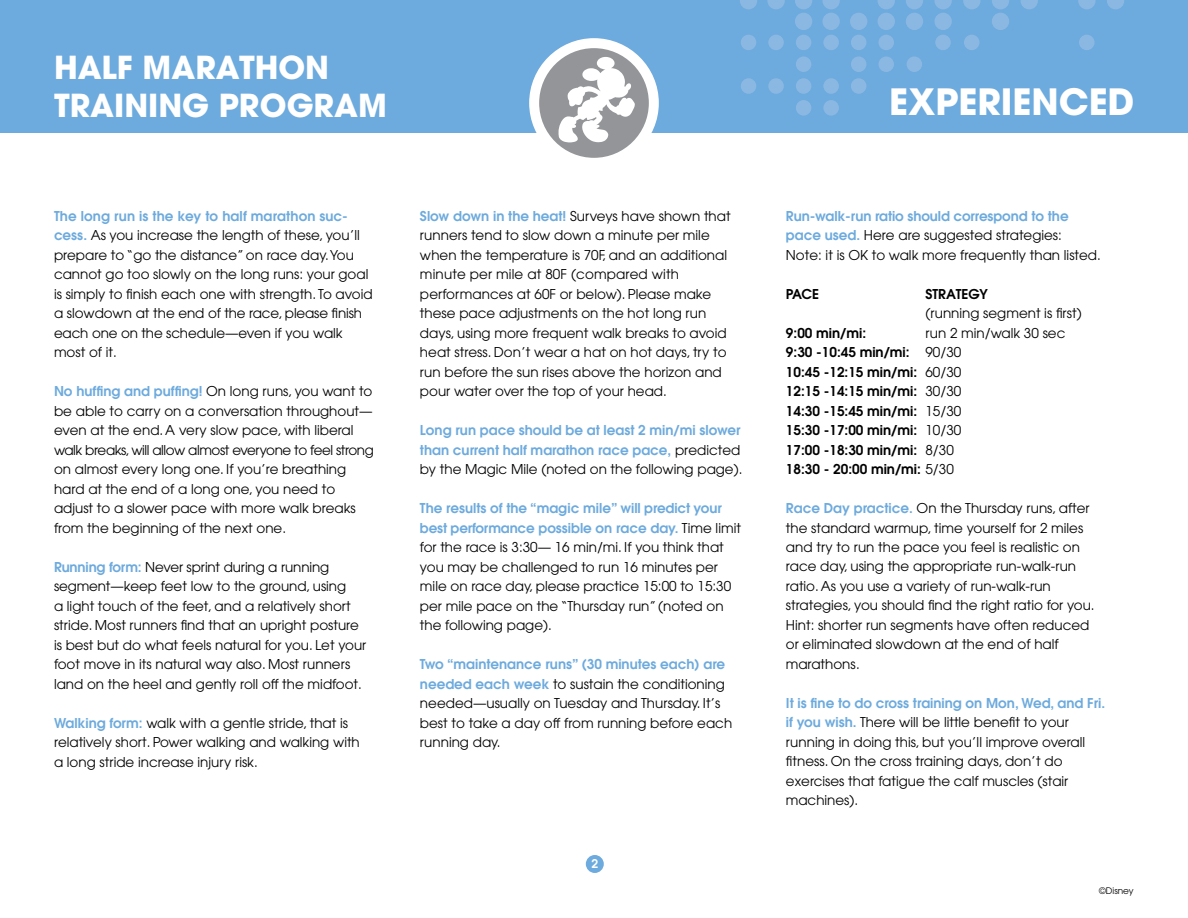
<style>
.page{position:relative;width:1188px;height:918px;background:#fff}
.page>*{position:absolute;margin:0;border:0;box-sizing:border-box;transform-origin:0 0}
.t1{font:700 36px "Avant Garde";color:#fff}
.t2{font:700 31.5px/37.8px "Avant Garde";color:#fff}
.t3{font:13.5px/19.5px "Avant Garde";color:#000}
.t4{font:600 13.5px/19.5px "Avant Garde";color:#000}
.t5{font:600 13.5px/19.5px "Avant Garde";color:#6daadd}
.t6{font:600 12px "Avant Garde";color:#fff}
.t7{font:9px "Avant Garde";color:#000}
.s1{font-weight:600;color:#6daadd}
.s2{font-weight:400;color:#000}
.s3{font-weight:400}
</style>
<div class="page">
<div style="left:0;top:0;width:1188px;height:133px;background:#6daadd"></div>
<div style="left:586px;top:855px;width:18px;height:18px;background:#6daadd;border-radius:50%"></div>
<svg style="left:529px;top:38px;width:130px;height:120px"></svg>
<svg style="left:878px;top:0;width:17px;height:9px"></svg>
<svg style="left:1107px;top:0;width:17px;height:9px"></svg>
<svg style="left:1078px;top:0;width:18px;height:9px"></svg>
<svg style="left:1021px;top:0;width:17px;height:9px"></svg>
<svg style="left:992px;top:0;width:17px;height:9px"></svg>
<svg style="left:963px;top:0;width:18px;height:9px"></svg>
<svg style="left:934px;top:0;width:18px;height:9px"></svg>
<svg style="left:906px;top:0;width:17px;height:9px"></svg>
<div style="left:851px;top:78px;width:15px;height:16px;background:#8ab8e2;border-radius:50%"></div>
<svg style="left:822px;top:0;width:18px;height:9px"></svg>
<div style="left:823px;top:78px;width:16px;height:16px;background:#8ab8e2;border-radius:50%"></div>
<svg style="left:795px;top:0;width:17px;height:9px"></svg>
<div style="left:796px;top:78px;width:15px;height:16px;background:#8ab8e2;border-radius:50%"></div>
<svg style="left:767px;top:0;width:18px;height:9px"></svg>
<div style="left:768px;top:78px;width:16px;height:16px;background:#8ab8e2;border-radius:50%"></div>
<svg style="left:740px;top:0;width:17px;height:9px"></svg>
<div style="left:741px;top:78px;width:15px;height:16px;background:#8ab8e2;border-radius:50%"></div>
<div style="left:823px;top:100px;width:16px;height:16px;background:#8ab8e2;border-radius:50%"></div>
<div style="left:796px;top:100px;width:15px;height:16px;background:#8ab8e2;border-radius:50%"></div>
<div style="left:878px;top:35px;width:16px;height:15px;background:#8ab8e2;border-radius:50%"></div>
<div style="left:1079px;top:35px;width:16px;height:15px;background:#8ab8e2;border-radius:50%"></div>
<div style="left:964px;top:35px;width:16px;height:15px;background:#8ab8e2;border-radius:50%"></div>
<div style="left:935px;top:35px;width:16px;height:15px;background:#8ab8e2;border-radius:50%"></div>
<div style="left:851px;top:35px;width:15px;height:15px;background:#8ab8e2;border-radius:50%"></div>
<div style="left:823px;top:35px;width:16px;height:15px;background:#8ab8e2;border-radius:50%"></div>
<div style="left:796px;top:35px;width:15px;height:15px;background:#8ab8e2;border-radius:50%"></div>
<div style="left:768px;top:35px;width:16px;height:15px;background:#8ab8e2;border-radius:50%"></div>
<div style="left:741px;top:35px;width:15px;height:15px;background:#8ab8e2;border-radius:50%"></div>
<div style="left:878px;top:56px;width:16px;height:16px;background:#8ab8e2;border-radius:50%"></div>
<div style="left:907px;top:56px;width:15px;height:16px;background:#8ab8e2;border-radius:50%"></div>
<div style="left:851px;top:56px;width:15px;height:16px;background:#8ab8e2;border-radius:50%"></div>
<div style="left:796px;top:56px;width:15px;height:16px;background:#8ab8e2;border-radius:50%"></div>
<div style="left:878px;top:13px;width:17px;height:17px;background:#8ab8e2;border-radius:50%"></div>
<div style="left:992px;top:13px;width:17px;height:17px;background:#8ab8e2;border-radius:50%"></div>
<div style="left:934px;top:13px;width:18px;height:17px;background:#8ab8e2;border-radius:50%"></div>
<div style="left:906px;top:13px;width:17px;height:17px;background:#8ab8e2;border-radius:50%"></div>
<div style="left:850px;top:13px;width:17px;height:17px;background:#8ab8e2;border-radius:50%"></div>
<div style="left:822px;top:13px;width:18px;height:17px;background:#8ab8e2;border-radius:50%"></div>
<div style="left:795px;top:13px;width:17px;height:17px;background:#8ab8e2;border-radius:50%"></div>
<h2 class="t2" style="left:54px;top:48px;width:334px">HALF MARATHON<br>TRAINING PROGRAM</h2>
<p class="t3" style="left:54px;top:206px;width:320px"><span class="s1">The long run is the key to half marathon suc&shy;cess.</span> As you increase the length of these, you’ll prepare to “go the distance” on race day. You cannot go too slowly on the long runs: your goal is simply to finish each one with strength. To avoid a slowdown at the end of the race, please finish each one on the schedule—even if you walk most of it.</p>
<p class="t3" style="left:54px;top:382px;width:321px"><span class="s1">No huffing and puffing!</span> On long runs, you want to be able to carry on a conversation throughout— even at the end. A very slow pace, with liberal walk breaks, will allow almost everyone to feel strong on almost every long one. If you’re breathing hard at the end of a long one, you need to adjust to a slower pace with more walk breaks from the beginning of the next one.</p>
<p class="t3" style="left:54px;top:557px;width:314px"><span class="s1">Running form:</span> Never sprint during a running segment—keep feet low to the ground, using<br>a light touch of the feet, and a relatively short stride. Most runners find that an upright posture is best but do what feels natural for you. Let your foot move in its natural way also. Most runners land on the heel and gently roll off the midfoot.</p>
<p class="t3" style="left:54px;top:713px;width:307px"><span class="s1">Walking form:</span> walk with a gentle stride, that is relatively short. Power walking and walking with a long stride increase injury risk.</p>
<p class="t3" style="left:420px;top:206px;width:312px"><span class="s1">Slow down in the heat!</span> Surveys have shown that runners tend to slow down a minute per mile when the temperature is 70F, and an additional minute per mile at 80F (compared with performances at 60F or below). Please make these pace adjustments on the hot long run days, using more frequent walk breaks to avoid heat stress. Don’t wear a hat on hot days, try to run before the sun rises above the horizon and pour water over the top of your head.</p>
<p class="t5" style="left:420px;top:420px;width:324px">Long run pace should be at least 2 min/mi slower than current half marathon race pace, <span class="s2">predicted by the Magic Mile (noted on the following page).</span></p>
<p class="t3" style="left:420px;top:498px;width:323px"><span class="s1">The results of the “magic mile” will predict your best performance possible on race day.</span> Time limit for the race is 3:30— 16 min/mi. If you think that you may be challenged to run 16 minutes per mile on race day, please practice 15:00 to 15:30 per mile pace on the “Thursday run” (noted on the following page).</p>
<p class="t3" style="left:420px;top:654px;width:314px"><span class="s1">Two “maintenance runs” (30 minutes each) are needed each week</span> to sustain the conditioning needed—usually on Tuesday and Thursday. It’s best to take a day off from running before each running day.</p>
<p class="t6" style="left:591px;top:856px;width:8px">2</p>
<h1 class="t1" style="left:889px;top:79px;width:247px">EXPERIENCED</h1>
<p class="t3" style="left:786px;top:206px;width:316px"><span class="s1">Run-walk-run ratio should correspond to the pace used.</span> Here are suggested strategies:<br>Note: it is OK to walk more frequently than listed.</p>
<p class="t4" style="left:786px;top:284px;width:35px">PACE</p>
<p class="t4" style="left:925px;top:284px;width:64px">STRATEGY</p>
<p class="t3" style="left:925px;top:303px;width:158px">(running segment is first)</p>
<p class="t4" style="left:786px;top:323px;width:82px">9:00 min/mi:</p>
<p class="t4" style="left:786px;top:323px;width:281px;text-indent:139px"><span class="s3">run 2 min/walk 30 sec<br></span>9:30 -10:45 min/mi: <span class="s3">90/30<br></span>10:45 -12:15 min/mi: <span class="s3">60/30<br></span>12:15 -14:15 min/mi: <span class="s3">30/30<br></span>14:30 -15:45 min/mi: <span class="s3">15/30<br></span>15:30 -17:00 min/mi: <span class="s3">10/30<br></span>17:00 -18:30 min/mi: <span class="s3">8/30<br></span>18:30 - 20:00 min/mi: <span class="s3">5/30</span></p>
<p class="t3" style="left:786px;top:498px;width:310px"><span class="s1">Race Day practice.</span> On the Thursday runs, after the standard warmup, time yourself for 2 miles and try to run the pace you feel is realistic on race day, using the appropriate run-walk-run ratio. As you use a variety of run-walk-run strategies, you should find the right ratio for you.<br>Hint: shorter run segments have often reduced or eliminated slowdown at the end of half marathons.</p>
<p class="t3" style="left:786px;top:693px;width:321px"><span class="s1">It is fine to do cross training on Mon, Wed, and Fri. if you wish.</span> There will be little benefit to your running in doing this, but you’ll improve overall fitness. On the cross training days, don’t do exercises that fatigue the calf muscles (stair machines).</p>
<p class="t7" style="left:1099px;top:885px;width:36px">©Disney</p>
</div>
